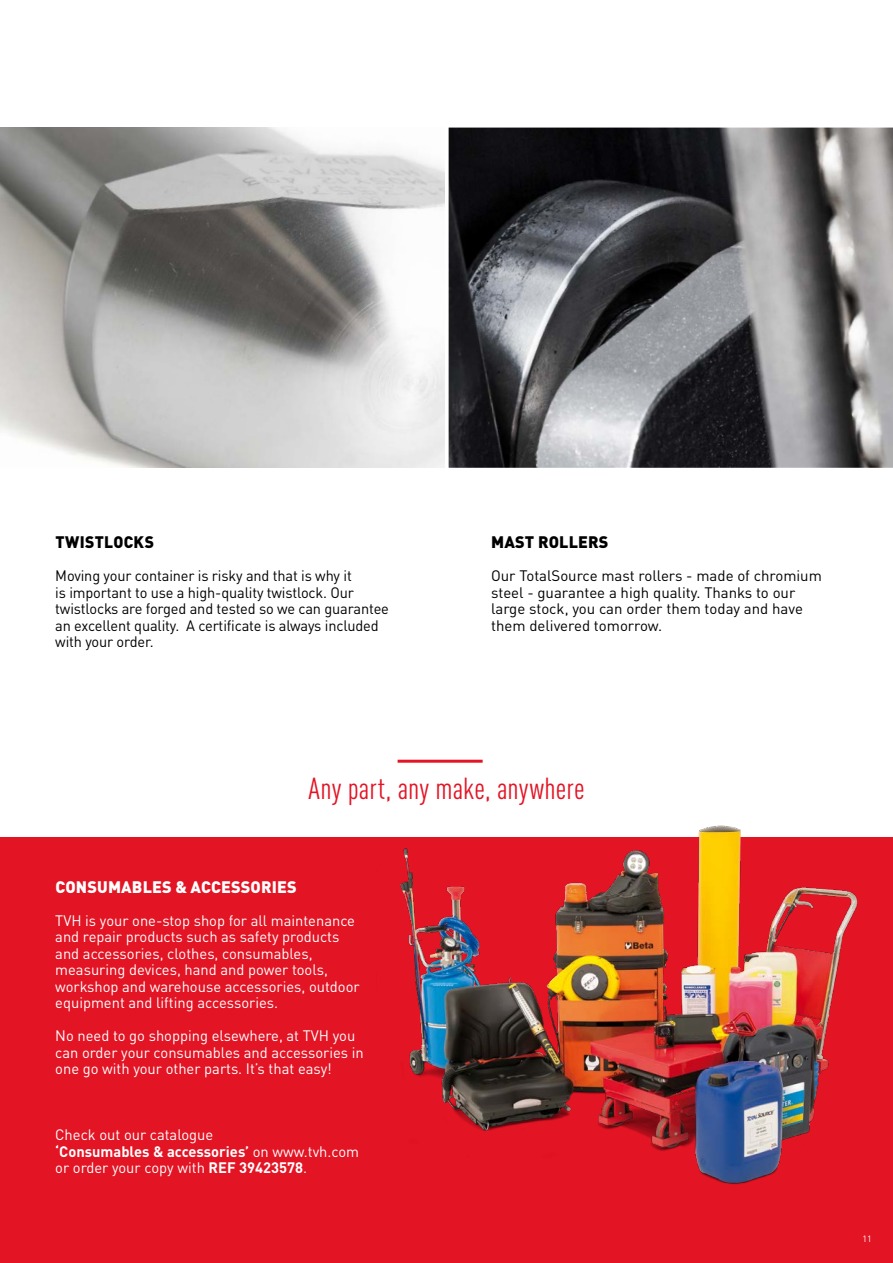
<style>
.page{position:relative;width:893px;height:1263px;background:#fff}
.page>*{position:absolute;margin:0;border:0;box-sizing:border-box;transform-origin:0 0}
.t1{font:condensed 30px "TVH Pro";letter-spacing:.01em;color:#e31424}
.t2{font:900 16.5px "TVH Pro";letter-spacing:.01em;color:#fff}
.t3{font:900 16.5px "TVH Pro";letter-spacing:.01em;color:#000}
.t4{font:900 16.5px "TVH Pro";letter-spacing:.01em;color:#000;scale:.95 1}
.t5{font:15px/16.5px "TVH Pro";color:#fff}
.t6{font:15px/16.5px "TVH Pro";letter-spacing:-.01em;color:#000}
.t7{font:9px "TVH Pro";color:#fff}
.s1{font-weight:700}
</style>
<div class="page">
<div style="left:0;top:838px;width:893px;height:425px;background:#e31424"></div>
<img style="left:377px;top:825px;width:509px;height:360px">
<hr style="left:398px;top:760px;width:85px;height:3px;background:#e31424">
<img style="left:0;top:128px;width:444px;height:340px">
<img style="left:449px;top:128px;width:444px;height:340px">
<p class="t4" style="left:55px;top:528px;width:105px">TWISTLOCKS</p>
<p class="t6" style="left:55px;top:566px;width:335px">Moving your container is risky and that is why it<br>is important to use a high-quality twistlock. Our twistlocks are forged and tested so we can guarantee an excellent quality. A certificate is always included with your order.</p>
<p class="t3" style="left:491px;top:528px;width:119px">MAST ROLLERS</p>
<p class="t6" style="left:491px;top:566px;width:332px">Our TotalSource mast rollers - made of chromium steel - guarantee a high quality. Thanks to our large stock, you can order them today and have them delivered tomorrow.</p>
<h1 class="t1" style="left:308px;top:767px;width:278px">Any part, any make, anywhere</h1>
<p class="t2" style="left:55px;top:873px;width:243px">CONSUMABLES &amp; ACCESSORIES</p>
<p class="t5" style="left:55px;top:911px;width:306px">TVH is your one-stop shop for all maintenance and repair products such as safety products and accessories, clothes, consumables, measuring devices, hand and power tools, workshop and warehouse accessories, outdoor equipment and lifting accessories.</p>
<p class="t5" style="left:55px;top:1026px;width:310px">No need to go shopping elsewhere, at TVH you can order your consumables and accessories in one go with your other parts. It’s that easy!</p>
<p class="t5" style="left:55px;top:1125px;width:305px">Check out our catalogue<br><span class="s1">‘Consumables &amp; accessories’</span> on www.tvh.com or order your copy with <span class="s1">REF 39423578</span>.</p>
<p class="t7" style="left:862px;top:1231px;width:11px">11</p>
</div>
